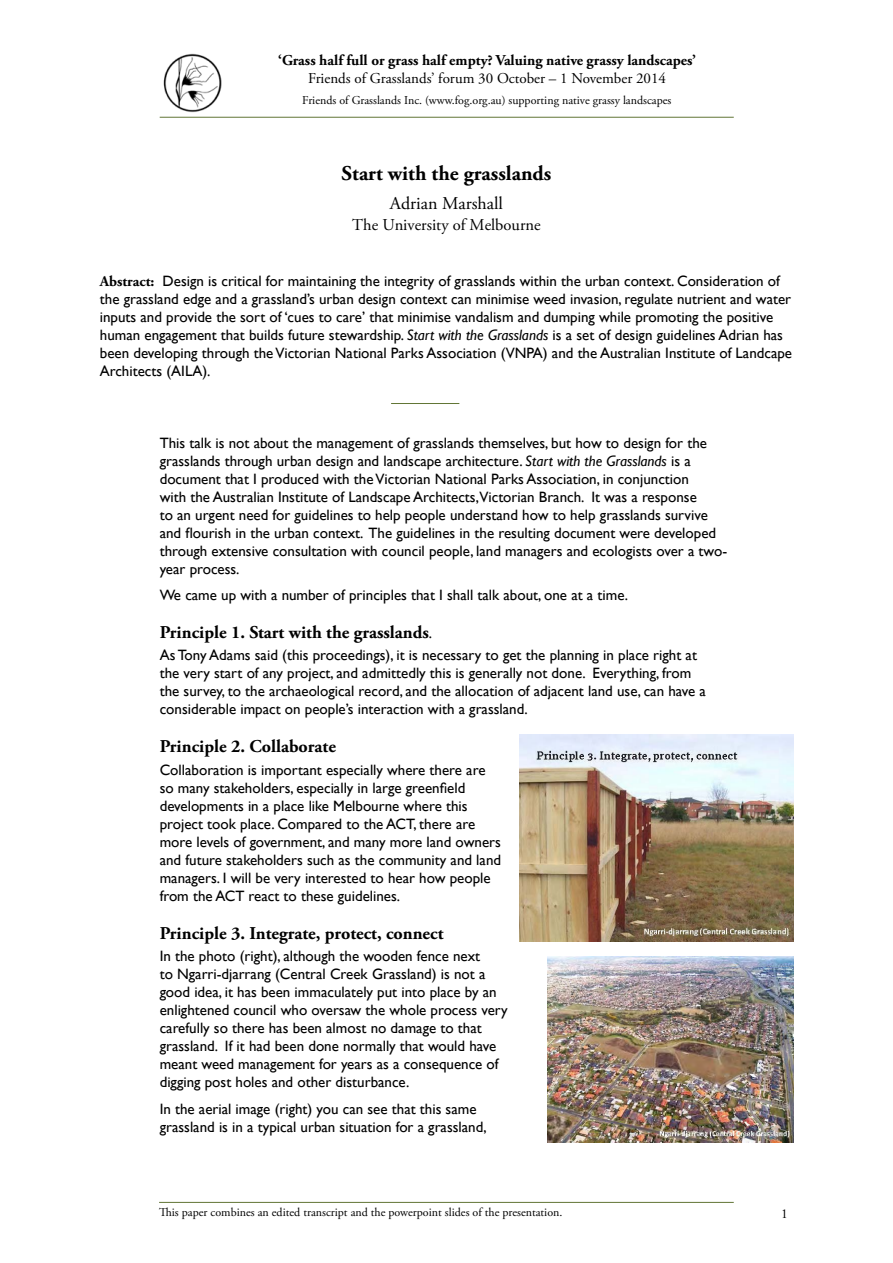
<style>
.page{position:relative;width:893px;height:1263px;background:#fff}
.page>*{position:absolute;margin:0;border:0;box-sizing:border-box;transform-origin:0 0}
.t1{font:700 21px "Adobe Garamond Pro";color:#000}
.t2{font:700 18px "Adobe Garamond Pro";color:#000}
.t3{font:18px "Adobe Garamond Pro";color:#000}
.t4{font:16.5px "Adobe Garamond Pro";color:#000}
.t5{font:15px/18px "Gill Sans";color:#000}
.t6{font:700 15px "Adobe Garamond Pro";color:#000}
.t7{font:15px "Adobe Garamond Pro";color:#000}
.t8{font:13.5px "Adobe Garamond Pro";color:#000}
.t9{font:12px "Adobe Garamond Pro";color:#000}
.s1{font-family:"Adobe Garamond Pro";font-weight:700}
.s2{font-style:italic}
.s3{font-family:"Gill Sans";font-weight:400;font-size:15px}
</style>
<div class="page">
<img style="left:163px;top:53px;width:59px;height:60px">
<hr style="left:159px;top:1202px;width:575px;height:1px;background:#617535">
<hr style="left:160px;top:117px;width:574px;height:1px;background:#617535">
<hr style="left:391px;top:403px;width:68px;height:1px;background:#617535">
<img style="left:519px;top:735px;width:275px;height:206px">
<img style="left:547px;top:957px;width:247px;height:185px">
<p class="t6" style="left:278px;top:51px;width:419px">‘Grass half full or grass half empty? Valuing native grassy landscapes’</p>
<p class="t7" style="left:308px;top:69px;width:359px">Friends of Grasslands’ forum 30 October – 1 November 2014</p>
<p class="t9" style="left:302px;top:93px;width:371px">Friends of Grasslands Inc. (www.fog.org.au) supporting native grassy landscapes</p>
<h1 class="t1" style="left:342px;top:161px;width:211px">Start with the grasslands</h1>
<p class="t3" style="left:390px;top:193px;width:115px">Adrian Marshall</p>
<p class="t4" style="left:352px;top:215px;width:190px">The University of Melbourne</p>
<p class="t5" style="left:100px;top:272px;width:694px"><span class="s1">Abstract:</span> Design is critical for maintaining the integrity of grasslands within the urban context. Consideration of the grassland edge and a grassland’s urban design context can minimise weed invasion, regulate nutrient and water inputs and provide the sort of ‘cues to care’ that minimise vandalism and dumping while promoting the positive human engagement that builds future stewardship. <span class="s2">Start with the Grasslands</span> is a set of design guidelines Adrian has been developing through the Victorian National Parks Association (VNPA) and the Australian Institute of Landcape Architects (AILA).</p>
<p class="t5" style="left:160px;top:434px;width:569px">This talk is not about the management of grasslands themselves, but how to design for the grasslands through urban design and landscape architecture. <span class="s2">Start with the Grasslands</span> is a document that I produced with the Victorian National Parks Association, in conjunction<br>with the Australian Institute of Landscape Architects,Victorian Branch. It was a response<br>to an urgent need for guidelines to help people understand how to help grasslands survive and flourish in the urban context. The guidelines in the resulting document were developed through extensive consultation with council people, land managers and ecologists over a two&shy;year process.</p>
<p class="t5" style="left:160px;top:586px;width:470px">We came up with a number of principles that I shall talk about, one at a time.</p>
<p class="t2" style="left:160px;top:622px;width:274px">Principle 1. Start with the grasslands<span class="s3">.</span></p>
<p class="t5" style="left:160px;top:647px;width:548px">As Tony Adams said (this proceedings), it is necessary to get the planning in place right at the very start of any project, and admittedly this is generally not done. Everything, from the survey, to the archaeological record, and the allocation of adjacent land use, can have a considerable impact on people’s interaction with a grassland.</p>
<p class="t2" style="left:160px;top:736px;width:178px">Principle 2. Collaborate</p>
<p class="t5" style="left:160px;top:761px;width:343px">Collaboration is important especially where there are so many stakeholders, especially in large greenfield developments in a place like Melbourne where this project took place. Compared to the ACT, there are more levels of government, and many more land owners and future stakeholders such as the community and land managers. I will be very interested to hear how people from the ACT react to these guidelines.</p>
<p class="t2" style="left:160px;top:922px;width:285px">Principle 3. Integrate, protect, connect</p>
<p class="t5" style="left:160px;top:947px;width:350px">In the photo (right), although the wooden fence next<br>to Ngarri-djarrang (Central Creek Grassland) is not a good idea, it has been immaculately put into place by an enlightened council who oversaw the whole process very carefully so there has been almost no damage to that grassland. If it had been done normally that would have meant weed management for years as a consequence of digging post holes and other disturbance.</p>
<p class="t5" style="left:160px;top:1100px;width:329px">In the aerial image (right) you can see that this same grassland is in a typical urban situation for a grassland,</p>
<p class="t9" style="left:159px;top:1205px;width:405px">This paper combines an edited transcript and the powerpoint slides of the presentation.</p>
<p class="t8" style="left:781px;top:1205px;width:8px">1</p>
</div>
